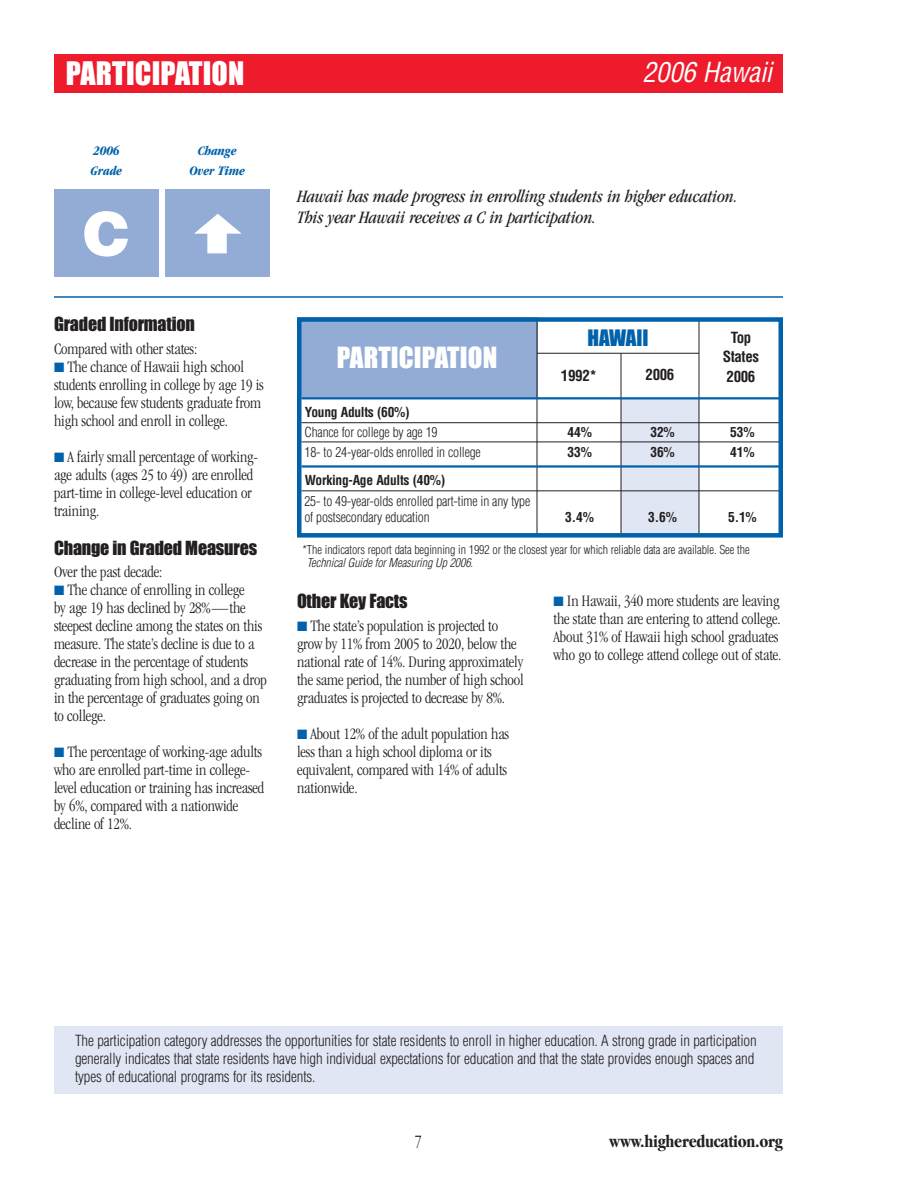
<style>
.page{position:relative;width:918px;height:1188px;background:#fff}
.page>*{position:absolute;margin:0;border:0;box-sizing:border-box;transform-origin:0 0}
.t1{font:900 60px "Helvetica";color:#fff}
.t2{font:30px "Impact";letter-spacing:.005em;color:#fff}
.t3{font:27px "Impact";letter-spacing:.005em;color:#fff}
.t4{font:italic condensed 27px "Helvetica";letter-spacing:-.01em;color:#fff}
.t5{font:21px "Impact";letter-spacing:-.005em;color:#0161aa}
.t6{font:italic condensed 18px/21px "Garamond";letter-spacing:-.01em;color:#231f20}
.t7{font:18px "Impact";letter-spacing:-.01em;color:#231f20}
.t8{font:700 condensed 18px "Garamond";letter-spacing:-.015em;color:#231f20}
.t9{font:300 condensed 18px "Garamond";color:#231f20}
.t10{font:300 condensed 16.5px/18px "Garamond";letter-spacing:-.01em;color:#231f20}
.t11{font:300 condensed 15px/18px "Helvetica";letter-spacing:-.01em;color:#231f20}
.t12{font:700 condensed 15px/19.5px "Helvetica";letter-spacing:-.025em;color:#231f20;text-align:center}
.t13{font:300 condensed 13.5px/16.2px "Helvetica";letter-spacing:-.015em;color:#231f20}
.t14{font:700 condensed 13.5px "Helvetica";letter-spacing:-.02em;color:#231f20}
.t15{font:italic 700 condensed 13.5px/19.5px "Garamond";letter-spacing:-.01em;color:#0161aa}
.t16{font:300 condensed 12px/13.5px "Helvetica";letter-spacing:-.01em;color:#231f20}
.s1{color:#0161aa}
.s2{font-style:italic}
</style>
<div class="page">
<div style="left:297px;top:317px;width:240px;height:81px;background:#93acd6"></div>
<hr style="left:537px;top:320px;width:1px;height:217px;background:#231f20">
<div style="left:54px;top:54px;width:729px;height:39px;background:#ee1b2c"></div>
<div style="left:621px;top:398px;width:78px;height:138px;background:#e0e6f3"></div>
<hr style="left:537px;top:353px;width:162px;height:1px;background:#231f20">
<hr style="left:699px;top:319px;width:1px;height:216px;background:#231f20">
<hr style="left:621px;top:353px;width:1px;height:184px;background:#231f20">
<hr style="left:301px;top:397px;width:480px;height:2px;background:#0161aa">
<hr style="left:301px;top:422px;width:480px;height:1px;background:#231f20">
<hr style="left:301px;top:442px;width:480px;height:1px;background:#231f20">
<hr style="left:301px;top:465px;width:480px;height:3px;background:#0161aa">
<hr style="left:301px;top:491px;width:480px;height:1px;background:#231f20">
<div style="left:54px;top:1026px;width:729px;height:68px;background:#e0e6f3"></div>
<div style="left:297px;top:317px;width:486px;height:221px;border:4px solid #0161aa"></div>
<hr style="left:54px;top:296px;width:729px;height:2px;background:#0161aa">
<div style="left:165px;top:189px;width:105px;height:88px;background:#93acd6"></div>
<svg style="left:194px;top:214px;width:48px;height:39px"></svg>
<div style="left:54px;top:189px;width:105px;height:87px;background:#93acd6"></div>
<h2 class="t2" style="left:66px;top:64px;width:180px">PARTICIPATION</h2>
<h3 class="t4" style="left:643px;top:62px;width:131px">2006 Hawaii</h3>
<p class="t15" style="left:91px;top:142px;width:33px">2006<br>Grade</p>
<p class="t15" style="left:190px;top:143px;width:57px;text-align:center">Change<br>Over Time</p>
<h1 class="t1" style="left:83px;top:212px;width:48px">C</h1>
<p class="t7" style="left:54px;top:319px;width:142px">Graded Information</p>
<p class="t10" style="left:54px;top:341px;width:145px">Compared with other states:</p>
<p class="t10" style="left:54px;top:359px;width:211px"><span class="s1">■</span> The chance of Hawaii high school students enrolling in college by age 19 is low, because few students graduate from high school and enroll in college.</p>
<p class="t10" style="left:54px;top:449px;width:206px"><span class="s1">■</span> A fairly small percentage of working&shy;age adults (ages 25 to 49) are enrolled part-time in college-level education or training.</p>
<p class="t7" style="left:54px;top:542px;width:205px">Change in Graded Measures</p>
<p class="t10" style="left:54px;top:564px;width:110px">Over the past decade:</p>
<p class="t10" style="left:54px;top:582px;width:214px"><span class="s1">■</span> The chance of enrolling in college<br>by age 19 has declined by 28%—the steepest decline among the states on this measure. The state’s decline is due to a decrease in the percentage of students graduating from high school, and a drop in the percentage of graduates going on to college.</p>
<p class="t10" style="left:54px;top:744px;width:212px"><span class="s1">■</span> The percentage of working-age adults who are enrolled part-time in college&shy;level education or training has increased by 6%, compared with a nationwide decline of 12%.</p>
<p class="t6" style="left:297px;top:187px;width:442px">Hawaii has made progress in enrolling students in higher education.<br>This year Hawaii receives a C in participation.</p>
<h3 class="t3" style="left:337px;top:349px;width:162px">PARTICIPATION</h3>
<p class="t5" style="left:587px;top:331px;width:63px">HAWAII</p>
<p class="t12" style="left:723px;top:329px;width:38px">Top<br>States</p>
<p class="t12" style="left:561px;top:367px;width:37px">1992*</p>
<p class="t12" style="left:646px;top:367px;width:30px">2006</p>
<p class="t12" style="left:727px;top:368px;width:30px">2006</p>
<p class="t14" style="left:305px;top:407px;width:106px">Young Adults (60%)</p>
<p class="t13" style="left:304px;top:426px;width:135px">Chance for college by age 19</p>
<p class="t14" style="left:567px;top:427px;width:26px">44%</p>
<p class="t14" style="left:650px;top:427px;width:26px">32%</p>
<p class="t14" style="left:730px;top:427px;width:26px">53%</p>
<p class="t13" style="left:305px;top:445px;width:178px">18- to 24-year-olds enrolled in college</p>
<p class="t14" style="left:567px;top:447px;width:26px">33%</p>
<p class="t14" style="left:650px;top:447px;width:26px">36%</p>
<p class="t14" style="left:730px;top:447px;width:26px">41%</p>
<p class="t14" style="left:305px;top:475px;width:142px">Working-Age Adults (40%)</p>
<p class="t13" style="left:304px;top:494px;width:227px">25- to 49-year-olds enrolled part-time in any type of postsecondary education</p>
<p class="t14" style="left:565px;top:512px;width:30px">3.4%</p>
<p class="t14" style="left:648px;top:512px;width:30px">3.6%</p>
<p class="t14" style="left:728px;top:512px;width:30px">5.1%</p>
<p class="t16" style="left:307px;top:543px;width:444px;text-indent:-4px">*The indicators report data beginning in 1992 or the closest year for which reliable data are available. See the<br><span class="s2">Technical Guide for Measuring Up 2006</span>.</p>
<p class="t7" style="left:297px;top:595px;width:112px">Other Key Facts</p>
<p class="t10" style="left:297px;top:618px;width:228px"><span class="s1">■</span> The state’s population is projected to grow by 11% from 2005 to 2020, below the national rate of 14%. During approximately the same period, the number of high school graduates is projected to decrease by 8%.</p>
<p class="t10" style="left:297px;top:726px;width:214px"><span class="s1">■</span> About 12% of the adult population has less than a high school diploma or its equivalent, compared with 14% of adults nationwide.</p>
<p class="t10" style="left:554px;top:593px;width:230px"><span class="s1">■</span> In Hawaii, 340 more students are leaving the state than are entering to attend college.<br>About 31% of Hawaii high school graduates who go to college attend college out of state.</p>
<p class="t11" style="left:75px;top:1033px;width:683px">The participation category addresses the opportunities for state residents to enroll in higher education. A strong grade in participation generally indicates that state residents have high individual expectations for education and that the state provides enough spaces and types of educational programs for its residents.</p>
<p class="t9" style="left:415px;top:1134px;width:9px">7</p>
<p class="t8" style="left:609px;top:1134px;width:175px">www.highereducation.org</p>
</div>
